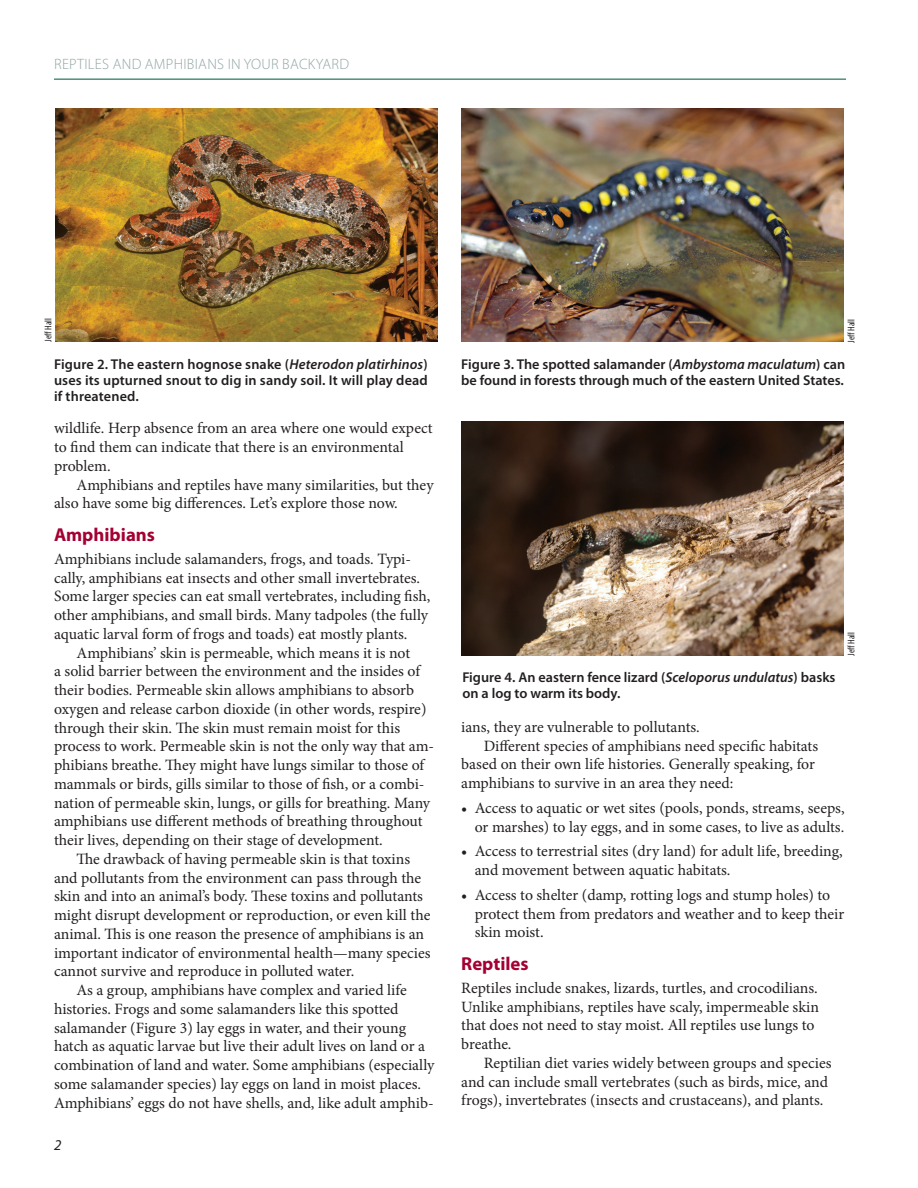
<style>
.page{position:relative;width:918px;height:1188px;background:#fff}
.page>*{position:absolute;margin:0;border:0;box-sizing:border-box;transform-origin:0 0}
.Level_1_head{font:700 18.75px "Myriad Pro";color:#a40133}
.Body_Text{font:15.75px/18.8px "Minion Pro";letter-spacing:-.005em;color:#231f20}
.Level_1_head-2{font:300 15px "Myriad Pro";letter-spacing:.02em;color:#91a5a4}
.t1{font:italic 15px "Myriad Pro";color:#231f20}
.Cutline{font:600 14.25px/15.8px "Myriad Pro";color:#231f20}
.Photo_credit{font:condensed 9.75px "Myriad Pro";color:#231f20}
.s1{font-style:italic}
</style>
<div class="page">
<hr style="left:54px;top:78px;width:792px;height:2px;background:#4d917a">
<img style="left:55px;top:108px;width:383px;height:234px">
<img style="left:461px;top:108px;width:383px;height:234px">
<img style="left:461px;top:422px;width:383px;height:234px">
<p class="Level_1_head-2" style="left:54px;top:55px;width:296px">REPTILES AND AMPHIBIANS IN YOUR BACKYARD</p>
<p class="Photo_credit" style="left:42px;top:342px;width:25px;rotate:-90deg">Jeff Hall</p>
<p class="Photo_credit" style="left:845px;top:343px;width:25px;rotate:-90deg">Jeff Hall</p>
<p class="Cutline" style="left:54px;top:356px;width:375px;text-align:justify">Figure 2. The eastern hognose snake (<span class="s1">Heterodon platirhinos</span>) uses its upturned snout to dig in sandy soil. It will play dead if threatened.</p>
<p class="Cutline" style="left:461px;top:356px;width:386px">Figure 3. The spotted salamander (<span class="s1">Ambystoma maculatum</span>) can be found in forests through much of the eastern United States.</p>
<p class="Body_Text" style="left:54px;top:419px;width:380px">wildlife. Herp absence from an area where one would expect to find them can indicate that there is an environmental problem.</p>
<p class="Body_Text" style="left:54px;top:475px;width:381px;text-indent:23px">Amphibians and reptiles have many similarities, but they also have some big differences. Let’s explore those now.</p>
<p class="Level_1_head" style="left:54px;top:522px;width:103px">Amphibians</p>
<p class="Body_Text" style="left:54px;top:549px;width:378px">Amphibians include salamanders, frogs, and toads. Typi&shy;cally, amphibians eat insects and other small invertebrates.<br>Some larger species can eat small vertebrates, including fish, other amphibians, and small birds. Many tadpoles (the fully aquatic larval form of frogs and toads) eat mostly plants.</p>
<p class="Body_Text" style="left:54px;top:643px;width:382px;text-indent:23px">Amphibians’ skin is permeable, which means it is not<br>a solid barrier between the environment and the insides of their bodies. Permeable skin allows amphibians to absorb oxygen and release carbon dioxide (in other words, respire) through their skin. The skin must remain moist for this process to work. Permeable skin is not the only way that am&shy;phibians breathe. They might have lungs similar to those of mammals or birds, gills similar to those of fish, or a combi&shy;nation of permeable skin, lungs, or gills for breathing. Many amphibians use different methods of breathing throughout their lives, depending on their stage of development.</p>
<p class="Body_Text" style="left:54px;top:849px;width:378px;text-indent:23px">The drawback of having permeable skin is that toxins and pollutants from the environment can pass through the skin and into an animal’s body. These toxins and pollutants might disrupt development or reproduction, or even kill the animal. This is one reason the presence of amphibians is an important indicator of environmental health—many species cannot survive and reproduce in polluted water.</p>
<p class="Body_Text" style="left:54px;top:981px;width:382px;text-indent:23px">As a group, amphibians have complex and varied life histories. Frogs and some salamanders like this spotted salamander (Figure 3) lay eggs in water, and their young hatch as aquatic larvae but live their adult lives on land or a combination of land and water. Some amphibians (especially some salamander species) lay eggs on land in moist places.<br>Amphibians’ eggs do not have shells, and, like adult amphib-</p>
<p class="t1" style="left:54px;top:1136px;width:9px">2</p>
<p class="Cutline" style="left:462px;top:669px;width:375px">Figure 4. An eastern fence lizard (<span class="s1">Sceloporus undulatus</span>) basks on a log to warm its body.</p>
<p class="Photo_credit" style="left:845px;top:656px;width:25px;rotate:-90deg">Jeff Hall</p>
<p class="Body_Text" style="left:461px;top:717px;width:240px">ians, they are vulnerable to pollutants.</p>
<p class="Body_Text" style="left:461px;top:736px;width:358px;text-indent:23px">Different species of amphibians need specific habitats based on their own life histories. Generally speaking, for amphibians to survive in an area they need:</p>
<p class="Body_Text" style="left:461px;top:798px;width:385px;text-align:right">• Access to aquatic or wet sites (pools, ponds, streams, seeps, or marshes) to lay eggs, and in some cases, to live as adults.</p>
<p class="Body_Text" style="left:475px;top:842px;width:369px;text-indent:-14px">• Access to terrestrial sites (dry land) for adult life, breeding, and movement between aquatic habitats.</p>
<p class="Body_Text" style="left:475px;top:885px;width:371px;text-indent:-14px">• Access to shelter (damp, rotting logs and stump holes) to protect them from predators and weather and to keep their skin moist.</p>
<p class="Level_1_head" style="left:461px;top:951px;width:69px">Reptiles</p>
<p class="Body_Text" style="left:461px;top:978px;width:359px">Reptiles include snakes, lizards, turtles, and crocodilians.<br>Unlike amphibians, reptiles have scaly, impermeable skin that does not need to stay moist. All reptiles use lungs to breathe.</p>
<p class="Body_Text" style="left:461px;top:1053px;width:372px;text-indent:23px">Reptilian diet varies widely between groups and species and can include small vertebrates (such as birds, mice, and frogs), invertebrates (insects and crustaceans), and plants.</p>
</div>
